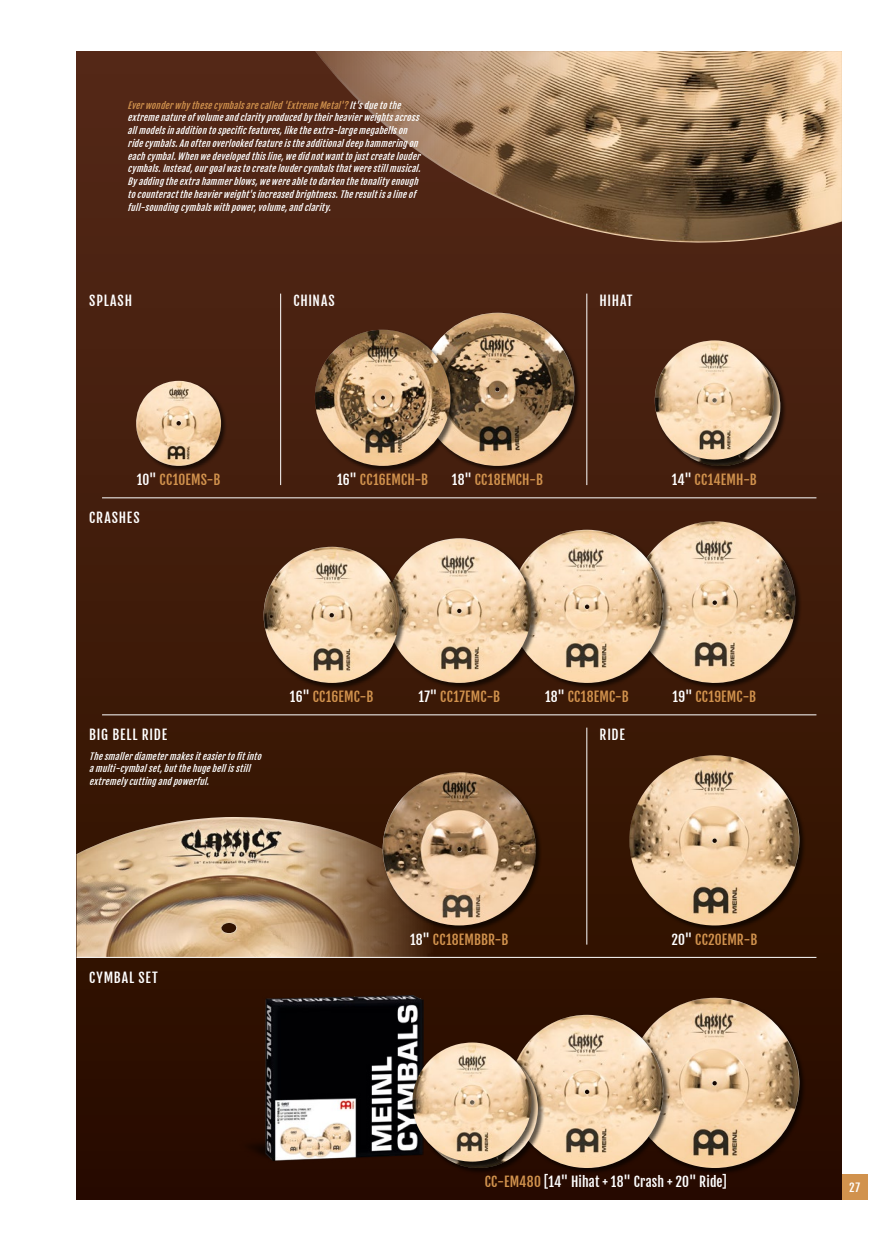
<style>
.page{position:relative;width:893px;height:1251px;background:#fff}
.page>*{position:absolute;margin:0;border:0;box-sizing:border-box;transform-origin:0 0}
.t1{font:13.5px "Fjalla One";letter-spacing:.02em;color:#d1924d}
.t2{font:13.5px "Fjalla One";letter-spacing:.055em;color:#fff}
.t3{font:13.5px "Fjalla One";letter-spacing:.015em;color:#fff}
.t4{font:11.25px "Fjalla One";color:#fff}
.t5{font:italic 9px/12.8px "Fjalla One";color:#fff}
.s1{color:#d1924d}
.s2{color:#fff}
</style>
<div class="page">
<div style="left:77px;top:51px;width:765px;height:1148px;background:linear-gradient(to bottom,#552917,#280c00)"></div>
<div style="left:842px;top:1174px;width:25px;height:25px;background:#d1924d"></div>
<img style="left:77px;top:816px;width:357px;height:140px">
<hr style="left:102px;top:497px;width:714px;height:1px;background:#fff">
<hr style="left:102px;top:714px;width:714px;height:1px;background:#fff">
<hr style="left:77px;top:956px;width:739px;height:1px;background:#fff">
<hr style="left:587px;top:293px;width:1px;height:192px;background:#fff">
<hr style="left:587px;top:727px;width:1px;height:217px;background:#fff">
<hr style="left:280px;top:293px;width:1px;height:192px;background:#fff">
<img style="left:239px;top:995px;width:184px;height:172px">
<div style="left:629px;top:997px;width:177px;height:176px;background:#000;opacity:.6"></div>
<img style="left:629px;top:997px;width:171px;height:170px">
<div style="left:510px;top:1014px;width:160px;height:160px;background:#000;opacity:.6"></div>
<img style="left:510px;top:1014px;width:154px;height:153px">
<div style="left:419px;top:1048px;width:125px;height:126px;background:#000;opacity:.6"></div>
<div style="left:412px;top:1042px;width:126px;height:125px;background:#000;opacity:.6"></div>
<img style="left:412px;top:1042px;width:120px;height:119px">
<div style="left:629px;top:755px;width:177px;height:176px;background:#000;opacity:.6"></div>
<img style="left:629px;top:755px;width:170px;height:170px">
<img style="left:315px;top:51px;width:527px;height:192px">
<div style="left:382px;top:772px;width:160px;height:159px;background:#000;opacity:.6"></div>
<img style="left:383px;top:772px;width:153px;height:153px">
<div style="left:633px;top:521px;width:169px;height:168px;background:#000;opacity:.6"></div>
<img style="left:633px;top:521px;width:162px;height:163px">
<div style="left:510px;top:529px;width:160px;height:160px;background:#000;opacity:.6"></div>
<img style="left:510px;top:529px;width:154px;height:154px">
<div style="left:387px;top:538px;width:151px;height:151px;background:#000;opacity:.6"></div>
<img style="left:387px;top:538px;width:144px;height:145px">
<div style="left:263px;top:546px;width:143px;height:143px;background:#000;opacity:.6"></div>
<img style="left:263px;top:546px;width:137px;height:137px">
<div style="left:661px;top:346px;width:126px;height:126px;background:#000;opacity:.6"></div>
<div style="left:655px;top:340px;width:125px;height:126px;background:#000;opacity:.6"></div>
<img style="left:654px;top:340px;width:120px;height:119px">
<div style="left:420px;top:312px;width:161px;height:160px;background:#000;opacity:.6"></div>
<img style="left:420px;top:313px;width:154px;height:153px">
<div style="left:315px;top:329px;width:142px;height:143px;background:#000;opacity:.6"></div>
<img style="left:314px;top:330px;width:137px;height:136px">
<div style="left:136px;top:380px;width:92px;height:92px;background:#000;opacity:.6"></div>
<img style="left:136px;top:381px;width:85px;height:85px">
<p class="t5" style="left:128px;top:99px;width:297px"><span class="s1">Everwonderwhythesecymbalsarecalled'ExtremeMetal'?</span>It'sduetothe extremenatureofvolumeandclarityproducedbytheirheavierweightsacross allmodelsinadditiontospecificfeatures,liketheextra-largemegabellson ridecymbals.Anoftenoverlookedfeatureistheadditionaldeephammeringon eachcymbal.Whenwedevelopedthisline,wedidnotwanttojustcreatelouder cymbals.Instead,ourgoalwastocreateloudercymbalsthatwerestillmusical.<br>Byaddingtheextrahammerblows,wewereabletodarkenthetonalityenough tocounteracttheheavierweight'sincreasedbrightness.Theresultisalineof full-soundingcymbalswithpower,volume,andclarity.</p>
<h1 class="t2" style="left:89px;top:293px;width:44px">SPLASH</h1>
<h1 class="t2" style="left:293px;top:293px;width:43px">CHINAS</h1>
<h1 class="t2" style="left:600px;top:293px;width:35px">HIHAT</h1>
<h1 class="t1" style="left:137px;top:471px;width:85px"><span class="s2">10"</span> CC10EMS-B</h1>
<h1 class="t1" style="left:337px;top:471px;width:92px"><span class="s2">16"</span> CC16EMCH-B</h1>
<h1 class="t1" style="left:452px;top:471px;width:93px"><span class="s2">18"</span> CC18EMCH-B</h1>
<h1 class="t1" style="left:672px;top:471px;width:86px"><span class="s2">14"</span> CC14EMH-B</h1>
<h1 class="t2" style="left:89px;top:509px;width:52px">CRASHES</h1>
<h1 class="t1" style="left:290px;top:688px;width:85px"><span class="s2">16"</span> CC16EMC-B</h1>
<h1 class="t1" style="left:418px;top:688px;width:83px"><span class="s2">17"</span> CC17EMC-B</h1>
<h1 class="t1" style="left:545px;top:688px;width:85px"><span class="s2">18"</span> CC18EMC-B</h1>
<h1 class="t1" style="left:673px;top:688px;width:85px"><span class="s2">19"</span> CC19EMC-B</h1>
<h1 class="t2" style="left:89px;top:726px;width:79px">BIG BELL RIDE</h1>
<h1 class="t2" style="left:600px;top:726px;width:27px">RIDE</h1>
<p class="t5" style="left:89px;top:749px;width:176px">Thesmallerdiametermakesiteasiertofitinto amulti-cymbalset,butthehugebellisstill extremelycuttingandpowerful.</p>
<h1 class="t2" style="left:89px;top:969px;width:70px">CYMBAL SET</h1>
<h1 class="t1" style="left:410px;top:930px;width:100px"><span class="s2">18"</span> CC18EMBBR-B</h1>
<h1 class="t1" style="left:671px;top:930px;width:87px"><span class="s2">20"</span> CC20EMR-B</h1>
<h1 class="t3" style="left:485px;top:1173px;width:244px"><span class="s1">CC-EM480</span> [14" Hihat + 18" Crash + 20" Ride]</h1>
<p class="t4" style="left:849px;top:1180px;width:13px">27</p>
</div>
